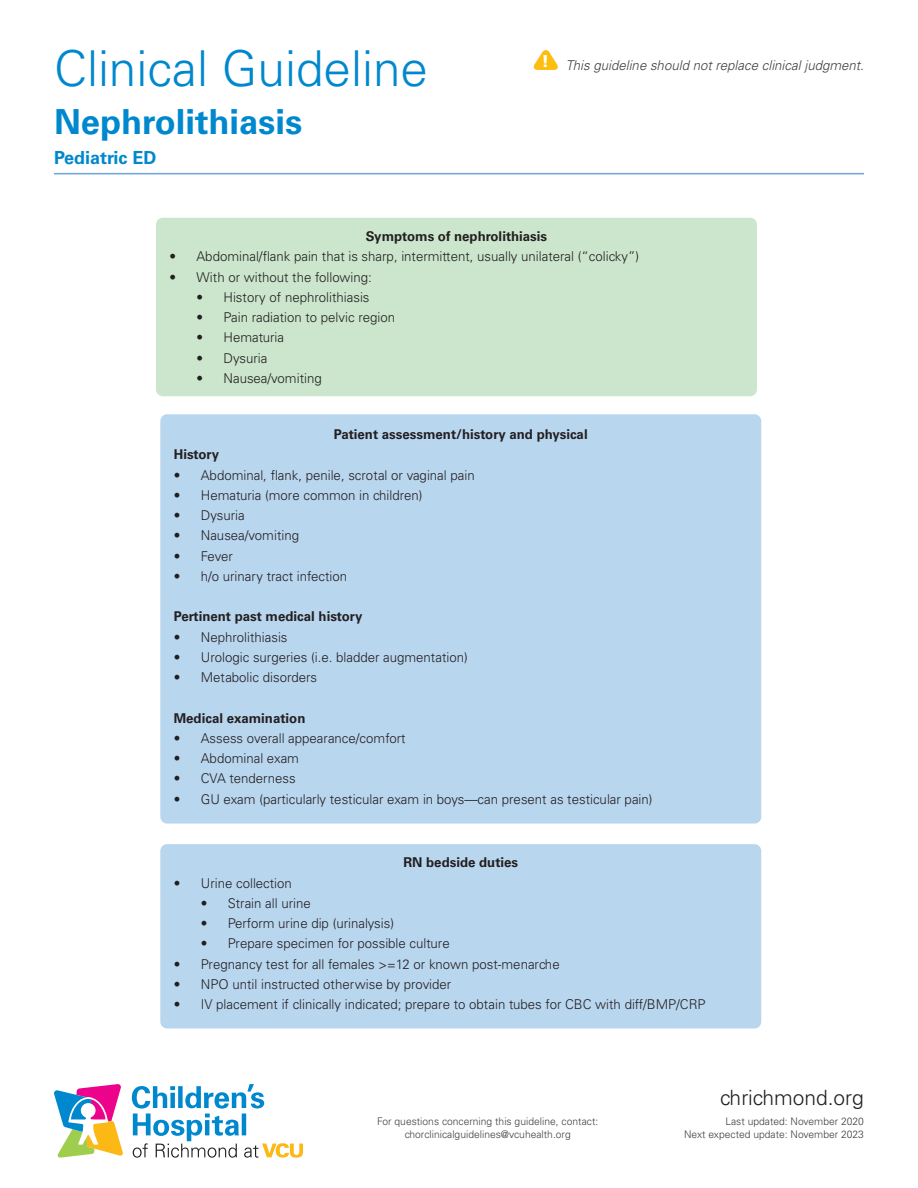
<style>
.page{position:relative;width:918px;height:1188px;background:#fff}
.page>*{position:absolute;margin:0;border:0;box-sizing:border-box;transform-origin:0 0}
.t1{font:300 49.5px "Univers LT Std";color:#0088ce}
.t2{font:700 34.5px "Univers LT Std";color:#0088ce}
.t3{font:300 21px "Univers LT Std";color:#231f20}
.t4{font:700 18px "Univers LT Std";color:#0088ce}
.VCU_body{font:900 16.5px "Univers LT Std";color:#fff}
.t5{font:300 13.5px "Univers LT Std";color:#231f20}
.VCU_body_bullets{font:700 13.5px "Univers LT Std";color:#231f20}
.VCU_body-2{font:italic 300 13.5px "Univers LT Std";color:#3e3e3f}
.VCU_body-3{font:300 10.5px/12.6px "Univers LT Std";color:#3e3e3f;text-align:center}
</style>
<div class="page">
<svg style="left:54px;top:1084px;width:69px;height:74px"></svg>
<svg style="left:132px;top:1084px;width:171px;height:74px"></svg>
<hr style="left:54px;top:173px;width:810px;height:1px;background:#6ea4dd">
<svg style="left:533px;top:50px;width:25px;height:20px"></svg>
<div style="left:156px;top:218px;width:601px;height:178px;background:#cbe6cc;border-radius:7px"></div>
<div style="left:160px;top:414px;width:601px;height:410px;background:#b9d6ef;border-radius:7px"></div>
<div style="left:160px;top:844px;width:601px;height:185px;background:#b9d6ef;border-radius:7px"></div>
<p class="t1" style="left:54px;top:38px;width:376px">Clinical Guideline</p>
<p class="t2" style="left:54px;top:101px;width:250px">Nephrolithiasis</p>
<p class="t4" style="left:54px;top:147px;width:104px">Pediatric ED</p>
<p class="VCU_body" style="left:542px;top:51px;width:9px">!</p>
<p class="VCU_body-2" style="left:566px;top:57px;width:300px">This guideline should not replace clinical judgment.</p>
<p class="VCU_body_bullets" style="left:366px;top:228px;width:183px">Symptoms of nephrolithiasis</p>
<p class="t5" style="left:170px;top:248px;width:471px">• Abdominal/flank pain that is sharp, intermittent, usually unilateral (“colicky”)</p>
<p class="t5" style="left:170px;top:269px;width:204px">• With or without the following:</p>
<p class="t5" style="left:196px;top:289px;width:175px">• History of nephrolithiasis</p>
<p class="t5" style="left:196px;top:309px;width:200px">• Pain radiation to pelvic region</p>
<p class="t5" style="left:196px;top:329px;width:89px">• Hematuria</p>
<p class="t5" style="left:196px;top:350px;width:72px">• Dysuria</p>
<p class="t5" style="left:196px;top:370px;width:127px">• Nausea/vomiting</p>
<p class="VCU_body_bullets" style="left:334px;top:426px;width:255px">Patient assessment/history and physical</p>
<p class="VCU_body_bullets" style="left:174px;top:447px;width:47px">History</p>
<p class="t5" style="left:174px;top:467px;width:302px">• Abdominal, flank, penile, scrotal or vaginal pain</p>
<p class="t5" style="left:174px;top:487px;width:250px">• Hematuria (more common in children)</p>
<p class="t5" style="left:174px;top:507px;width:72px">• Dysuria</p>
<p class="t5" style="left:174px;top:527px;width:127px">• Nausea/vomiting</p>
<p class="t5" style="left:174px;top:548px;width:61px">• Fever</p>
<p class="t5" style="left:174px;top:568px;width:175px">• h/o urinary tract infection</p>
<p class="VCU_body_bullets" style="left:174px;top:609px;width:190px">Pertinent past medical history</p>
<p class="t5" style="left:174px;top:629px;width:115px">• Nephrolithiasis</p>
<p class="t5" style="left:174px;top:649px;width:296px">• Urologic surgeries (i.e. bladder augmentation)</p>
<p class="t5" style="left:174px;top:669px;width:145px">• Metabolic disorders</p>
<p class="VCU_body_bullets" style="left:174px;top:710px;width:133px">Medical examination</p>
<p class="t5" style="left:174px;top:730px;width:233px">• Assess overall appearance/comfort</p>
<p class="t5" style="left:174px;top:750px;width:127px">• Abdominal exam</p>
<p class="t5" style="left:174px;top:770px;width:123px">• CVA tenderness</p>
<p class="t5" style="left:174px;top:791px;width:480px">• GU exam (particularly testicular exam in boys—can present as testicular pain)</p>
<p class="VCU_body_bullets" style="left:403px;top:855px;width:116px">RN bedside duties</p>
<p class="t5" style="left:174px;top:875px;width:120px">• Urine collection</p>
<p class="t5" style="left:201px;top:895px;width:112px">• Strain all urine</p>
<p class="t5" style="left:201px;top:915px;width:195px">• Perform urine dip (urinalysis)</p>
<p class="t5" style="left:201px;top:935px;width:250px">• Prepare specimen for possible culture</p>
<p class="t5" style="left:174px;top:956px;width:387px">• Pregnancy test for all females &gt;=12 or known post-menarche</p>
<p class="t5" style="left:174px;top:976px;width:279px">• NPO until instructed otherwise by provider</p>
<p class="t5" style="left:174px;top:996px;width:533px">• IV placement if clinically indicated; prepare to obtain tubes for CBC with diff/BMP/CRP</p>
<p class="t3" style="left:720px;top:1085px;width:145px">chrichmond.org</p>
<p class="VCU_body-3" style="left:377px;top:1115px;width:223px">For questions concerning this guideline, contact: chorclinicalguidelines@vcuhealth.org</p>
<p class="VCU_body-3" style="left:725px;top:1115px;width:140px">Last updated: November 2020</p>
<p class="VCU_body-3" style="left:684px;top:1128px;width:181px">Next expected update: November 2023</p>
</div>
